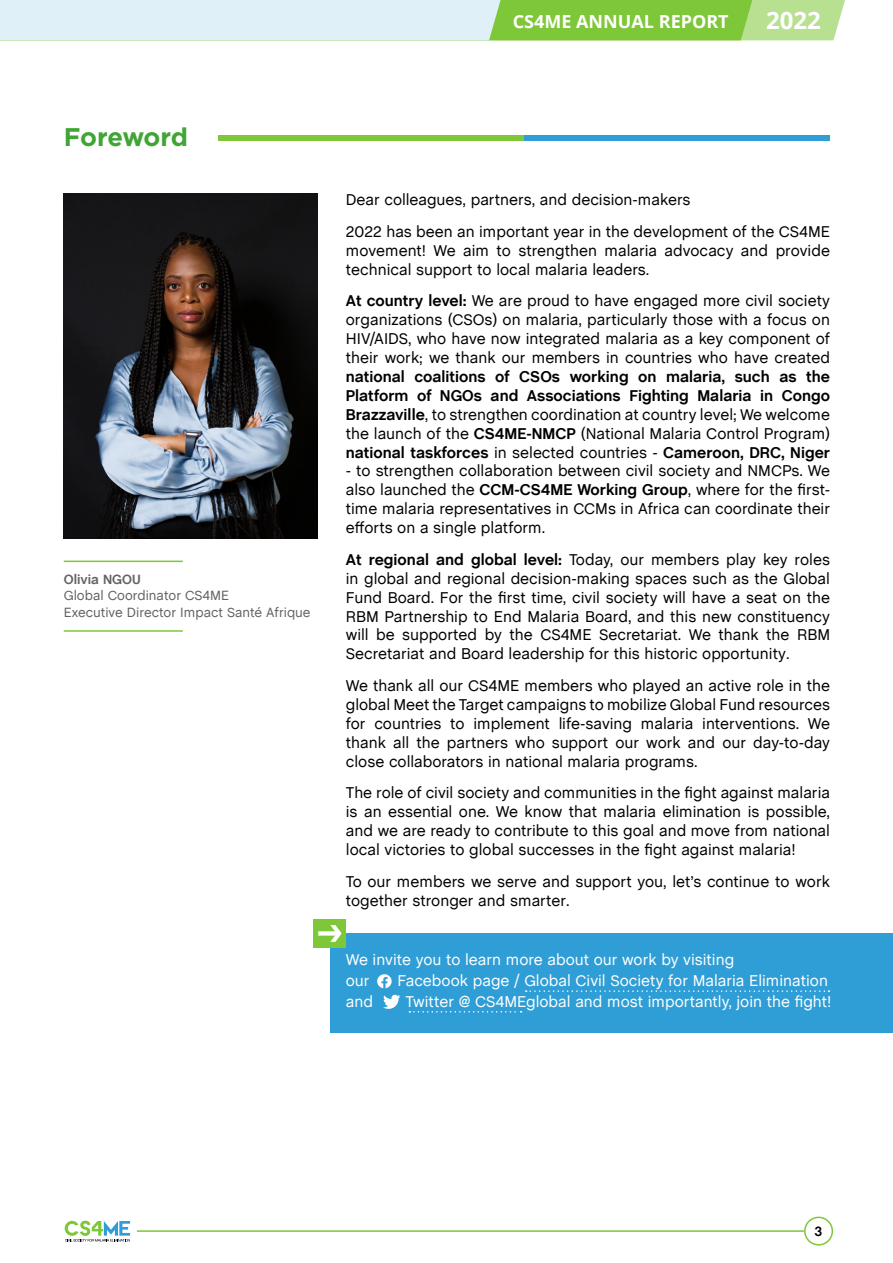
<style>
.page{position:relative;width:893px;height:1263px;background:#fff}
.page>*{position:absolute;margin:0;border:0;box-sizing:border-box;transform-origin:0 0}
.t1{font:700 25.5px "Gotham Pro";letter-spacing:-.015em;color:#3fa535}
.t2{font:700 24px "Open Sans";color:#fff}
.t3{font:700 18px "Open Sans";color:#fff}
.t4{font:15.75px/18.9px "Chalet";color:#000;text-align:justify}
.t5{font:700 15.75px/18.9px "Chalet";color:#000;text-align:justify}
.t6{font:15.75px/21px "Chalet";color:#fff}
.t7{font:13.5px/16.2px "Chalet";color:#646363}
.t8{font:700 13.5px "Chalet";color:#646363}
.t9{font:700 13.5px "Chalet";color:#000}
.s1{font-weight:700}
.s2{font-weight:400}
</style>
<div class="page">
<svg style="left:0;top:0;width:845px;height:40px;background:#bee2b4"></svg>
<hr style="left:137px;top:1230px;width:667px;height:2px;background:#7ec738">
<svg style="left:65px;top:1221px;width:65px;height:20px"></svg>
<div style="left:804px;top:1216px;width:29px;height:29px;border:2px solid #7ec738;border-radius:50%"></div>
<div style="left:331px;top:933px;width:562px;height:100px;background:#2f9ed6"></div>
<div style="left:524px;top:135px;width:305px;height:6px;background:#2f9ed6"></div>
<div style="left:219px;top:135px;width:305px;height:6px;background:#7ec738"></div>
<svg style="left:377px;top:974px;width:15px;height:14px"></svg>
<svg style="left:383px;top:995px;width:17px;height:14px"></svg>
<svg style="left:526px;top:990px;width:303px;height:2px"></svg>
<svg style="left:409px;top:1011px;width:113px;height:1px"></svg>
<div style="left:314px;top:919px;width:32px;height:29px;background:#7ec738"></div>
<svg style="left:318px;top:925px;width:24px;height:17px"></svg>
<img style="left:64px;top:193px;width:254px;height:345px">
<hr style="left:64px;top:561px;width:119px;height:1px;background:#7ec738">
<hr style="left:64px;top:630px;width:119px;height:2px;background:#7ec738">
<p class="t3" style="left:513px;top:9px;width:217px">CS4ME ANNUAL REPORT</p>
<h2 class="t2" style="left:766px;top:4px;width:56px">2022</h2>
<h1 class="t1" style="left:64px;top:122px;width:126px">Foreword</h1>
<p class="t8" style="left:64px;top:571px;width:79px">Olivia NGOU</p>
<p class="t7" style="left:64px;top:586px;width:248px">Global Coordinator CS4ME<br>Executive Director Impact Santé Afrique</p>
<p class="t4" style="left:346px;top:183px;width:486px;line-height:31.7px">Dear colleagues, partners, and decision-makers<br>2022 has been an important year in the development of the CS4ME</p>
<p class="t4" style="left:346px;top:240px;width:486px">movement! We aim to strengthen malaria advocacy and provide technical support to local malaria leaders.</p>
<p class="t4" style="left:346px;top:290px;width:486px"><span class="s1">At country level:</span> We are proud to have engaged more civil society organizations (CSOs) on malaria, particularly those with a focus on HIV/AIDS, who have now integrated malaria as a key component of their work; we thank our members in countries who have created</p>
<p class="t5" style="left:346px;top:368px;width:486px">national coalitions of CSOs working on malaria, such as the Platform of NGOs and Associations Fighting Malaria in Congo Brazzaville<span class="s2">, to strengthen coordination at country level; We welcome the launch of the</span> CS4ME-NMCP <span class="s2">(National Malaria Control Program) </span>national taskforces <span class="s2">in selected countries -</span> Cameroon, DRC, Niger</p>
<p class="t4" style="left:346px;top:460px;width:486px">- to strengthen collaboration between civil society and NMCPs. We also launched the <span class="s1">CCM-CS4ME Working Group</span>, where for the first&shy;time malaria representatives in CCMs in Africa can coordinate their efforts on a single platform.</p>
<p class="t4" style="left:346px;top:549px;width:486px"><span class="s1">At regional and global level:</span> Today, our members play key roles in global and regional decision-making spaces such as the Global Fund Board. For the first time, civil society will have a seat on the RBM Partnership to End Malaria Board, and this new constituency will be supported by the CS4ME Secretariat. We thank the RBM Secretariat and Board leadership for this historic opportunity.</p>
<p class="t4" style="left:346px;top:675px;width:486px">We thank all our CS4ME members who played an active role in the global Meet the Target campaigns to mobilize Global Fund resources for countries to implement life-saving malaria interventions. We thank all the partners who support our work and our day-to-day close collaborators in national malaria programs.</p>
<p class="t4" style="left:346px;top:782px;width:486px">The role of civil society and communities in the fight against malaria is an essential one. We know that malaria elimination is possible, and we are ready to contribute to this goal and move from national local victories to global successes in the fight against malaria!</p>
<p class="t4" style="left:346px;top:870px;width:486px">To our members we serve and support you, let’s continue to work together stronger and smarter.</p>
<p class="t6" style="left:346px;top:947px;width:390px">We invite you to learn more about our work by visiting our</p>
<p class="t6" style="left:397px;top:968px;width:432px">Facebook page / Global Civil Society for Malaria Elimination</p>
<p class="t6" style="left:346px;top:989px;width:29px">and</p>
<p class="t6" style="left:406px;top:989px;width:427px">Twitter @ CS4MEglobal and most importantly, join the fight!</p>
<p class="t9" style="left:815px;top:1223px;width:9px">3</p>
</div>
